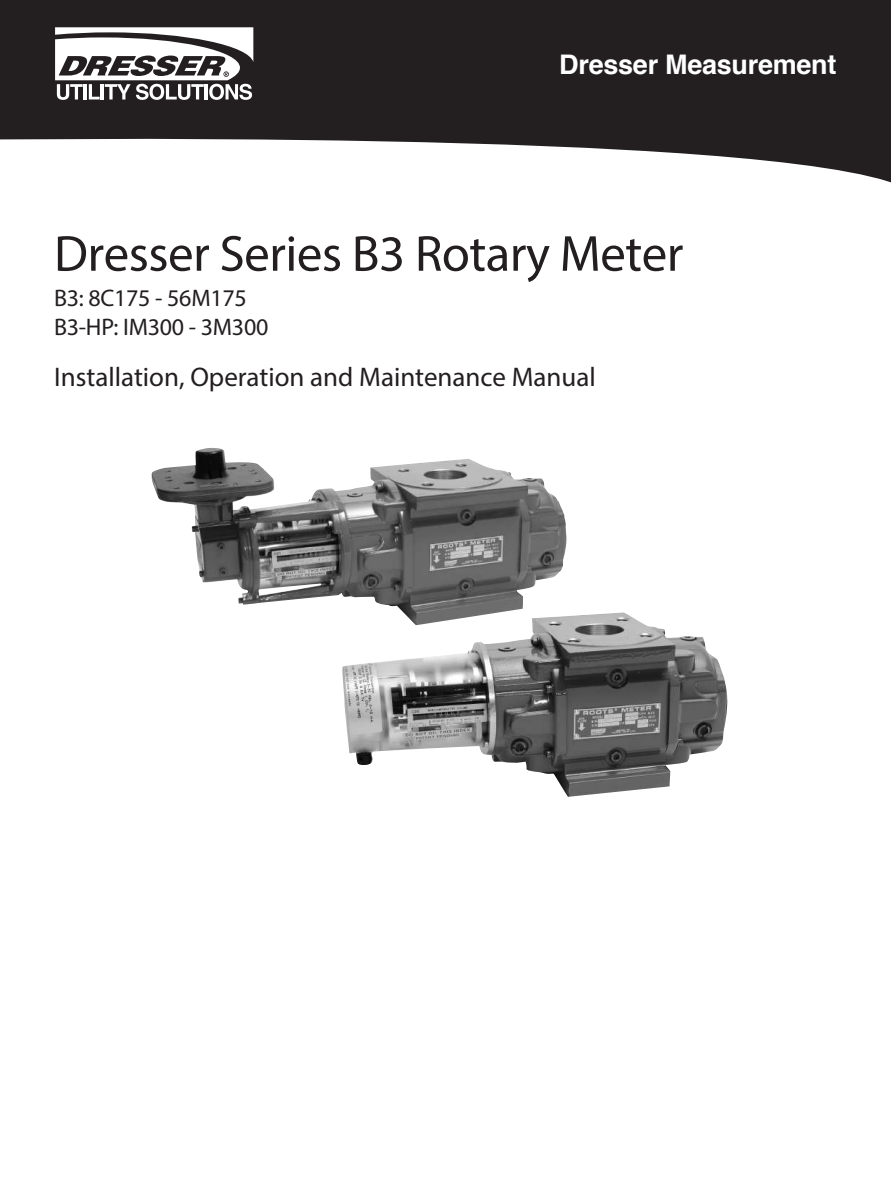
<style>
.page{position:relative;width:891px;height:1188px;background:#fff}
.page>*{position:absolute;margin:0;border:0;box-sizing:border-box;transform-origin:0 0}
.t1{font:51px "Myriad Pro";letter-spacing:-.01em;color:#231f20}
.t2{font:27px "Myriad Pro";color:#231f20}
.t3{font:700 27px "Helvetica";letter-spacing:-.01em;color:#fff}
.t4{font:24px/28.8px "Myriad Pro";letter-spacing:-.01em;color:#231f20}
</style>
<div class="page">
<img style="left:151px;top:448px;width:416px;height:164px">
<img style="left:342px;top:612px;width:386px;height:185px">
<svg style="left:0;top:0;width:891px;height:183px;fill:#231f20"></svg>
<svg style="left:55px;top:27px;width:198px;height:73px"></svg>
<p class="t3" style="left:559px;top:43px;width:279px">Dresser Measurement</p>
<h1 class="t1" style="left:54px;top:222px;width:631px">Dresser Series B3 Rotary Meter</h1>
<p class="t4" style="left:54px;top:283px;width:216px">B3: 8C175 - 56M175<br>B3-HP: IM300 - 3M300</p>
<p class="t2" style="left:54px;top:361px;width:543px">Installation, Operation and Maintenance Manual</p>
</div>
